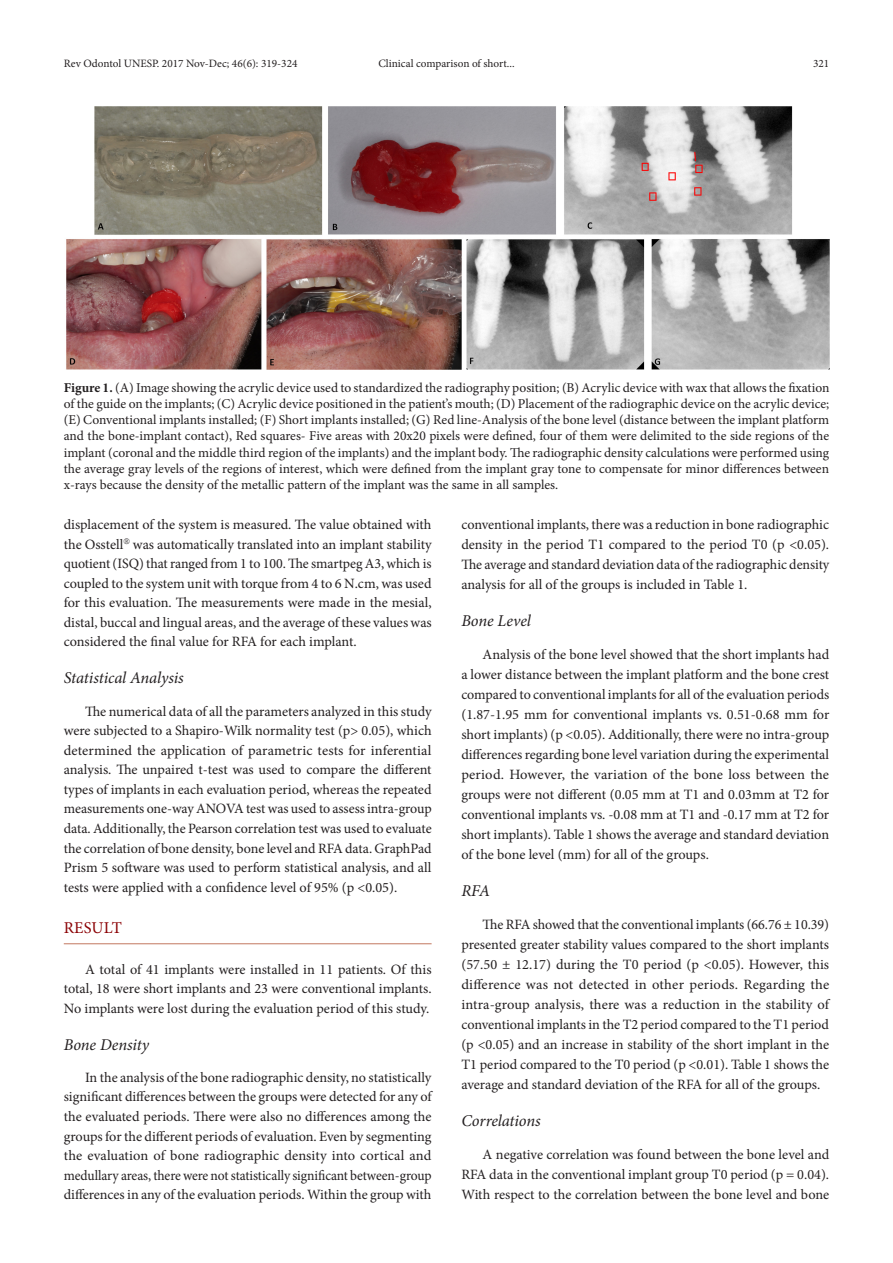
<style>
.page{position:relative;width:893px;height:1263px;background:#fff}
.page>*{position:absolute;margin:0;border:0;box-sizing:border-box;transform-origin:0 0}
.Heading2{font:italic 16.5px "Minion Pro";letter-spacing:-.01em;color:#231f20}
.t1{font:16.5px "Minion Pro";letter-spacing:.01em;color:#8b0205}
.Paragraph{font:14.25px/19.5px "Minion Pro";color:#231f20;text-align:justify}
.FigureCaption{font:13.5px/16.2px "Minion Pro";color:#231f20;text-align:justify}
.t2{font:11.25px "Minion Pro";color:#231f20}
.s1{font-weight:700}
</style>
<div class="page">
<hr style="left:64px;top:943px;width:368px;height:1px;background:#c27760">
<img style="left:66px;top:106px;width:763px;height:263px">
<p class="t2" style="left:64px;top:56px;width:235px">Rev Odontol UNESP. 2017 Nov-Dec; 46(6): 319-324</p>
<p class="t2" style="left:378px;top:56px;width:138px">Clinical comparison of short...</p>
<p class="t2" style="left:813px;top:56px;width:18px">321</p>
<p class="FigureCaption" style="left:64px;top:379px;width:767px"><span class="s1">Figure 1.</span> (A) Image showing the acrylic device used to standardized the radiography position; (B) Acrylic device with wax that allows the fixation of the guide on the implants; (C) Acrylic device positioned in the patient’s mouth; (D) Placement of the radiographic device on the acrylic device; (E) Conventional implants installed; (F) Short implants installed; (G) Red line-Analysis of the bone level (distance between the implant platform and the bone-implant contact), Red squares- Five areas with 20x20 pixels were defined, four of them were delimited to the side regions of the implant (coronal and the middle third region of the implants) and the implant body. The radiographic density calculations were performed using the average gray levels of the regions of interest, which were defined from the implant gray tone to compensate for minor differences between x-rays because the density of the metallic pattern of the implant was the same in all samples.</p>
<p class="Paragraph" style="left:64px;top:515px;width:369px">displacement of the system is measured. The value obtained with the Osstell was automatically translated into an implant stability quotient (ISQ) that ranged from 1 to 100. The smartpeg A3, which is coupled to the system unit with torque from 4 to 6 N.cm, was used for this evaluation. The measurements were made in the mesial, distal, buccal and lingual areas, and the average of these values was considered the final value for RFA for each implant.</p>
<p class="Heading2" style="left:64px;top:667px;width:122px">Statistical Analysis</p>
<p class="Paragraph" style="left:64px;top:701px;width:369px;text-indent:21px">The numerical data of all the parameters analyzed in this study were subjected to a Shapiro-Wilk normality test (p&gt; 0.05), which determined the application of parametric tests for inferential analysis. The unpaired t-test was used to compare the different types of implants in each evaluation period, whereas the repeated measurements one-way ANOVA test was used to assess intra‑group data. Additionally, the Pearson correlation test was used to evaluate the correlation of bone density, bone level and RFA data. GraphPad Prism 5 software was used to perform statistical analysis, and all tests were applied with a confidence level of 95% (p &lt;0.05).</p>
<p class="t1" style="left:64px;top:916px;width:60px">RESULT</p>
<p class="Paragraph" style="left:64px;top:959px;width:369px;text-indent:21px">A total of 41 implants were installed in 11 patients. Of this total, 18 were short implants and 23 were conventional implants.<br>No implants were lost during the evaluation period of this study.</p>
<p class="Heading2" style="left:64px;top:1033px;width:87px">Bone Density</p>
<p class="Paragraph" style="left:64px;top:1068px;width:369px;text-indent:21px">In the analysis of the bone radiographic density, no statistically significant differences between the groups were detected for any of the evaluated periods. There were also no differences among the groups for the different periods of evaluation. Even by segmenting the evaluation of bone radiographic density into cortical and medullary areas, there were not statistically significant between-group differences in any of the evaluation periods. Within the group with</p>
<p class="Paragraph" style="left:461px;top:515px;width:369px;line-height:20px">conventional implants, there was a reduction in bone radiographic density in the period T1 compared to the period T0 (p &lt;0.05).<br>The average and standard deviation data of the radiographic density analysis for all of the groups is included in Table 1.</p>
<p class="Heading2" style="left:461px;top:610px;width:71px">Bone Level</p>
<p class="Paragraph" style="left:461px;top:645px;width:369px;line-height:20px;text-indent:21px">Analysis of the bone level showed that the short implants had a lower distance between the implant platform and the bone crest compared to conventional implants for all of the evaluation periods (1.87-1.95 mm for conventional implants vs. 0.51-0.68 mm for short implants) (p &lt;0.05). Additionally, there were no intra-group differences regarding bone level variation during the experimental period. However, the variation of the bone loss between the groups were not different (0.05 mm at T1 and 0.03mm at T2 for conventional implants vs. -0.08 mm at T1 and -0.17 mm at T2 for short implants). Table 1 shows the average and standard deviation of the bone level (mm) for all of the groups.</p>
<p class="Heading2" style="left:461px;top:880px;width:30px">RFA</p>
<p class="Paragraph" style="left:461px;top:915px;width:369px;line-height:20px;text-indent:21px">The RFA showed that the conventional implants (66.76 ± 10.39) presented greater stability values compared to the short implants (57.50 ± 12.17) during the T0 period (p &lt;0.05). However, this difference was not detected in other periods. Regarding the intra‑group analysis, there was a reduction in the stability of conventional implants in the T2 period compared to the T1 period (p &lt;0.05) and an increase in stability of the short implant in the T1 period compared to the T0 period (p &lt;0.01). Table 1 shows the average and standard deviation of the RFA for all of the groups.</p>
<p class="Heading2" style="left:461px;top:1110px;width:81px">Correlations</p>
<p class="Paragraph" style="left:461px;top:1145px;width:369px;line-height:20px;text-indent:21px">A negative correlation was found between the bone level and RFA data in the conventional implant group T0 period (p = 0.04).<br>With respect to the correlation between the bone level and bone</p>
</div>
